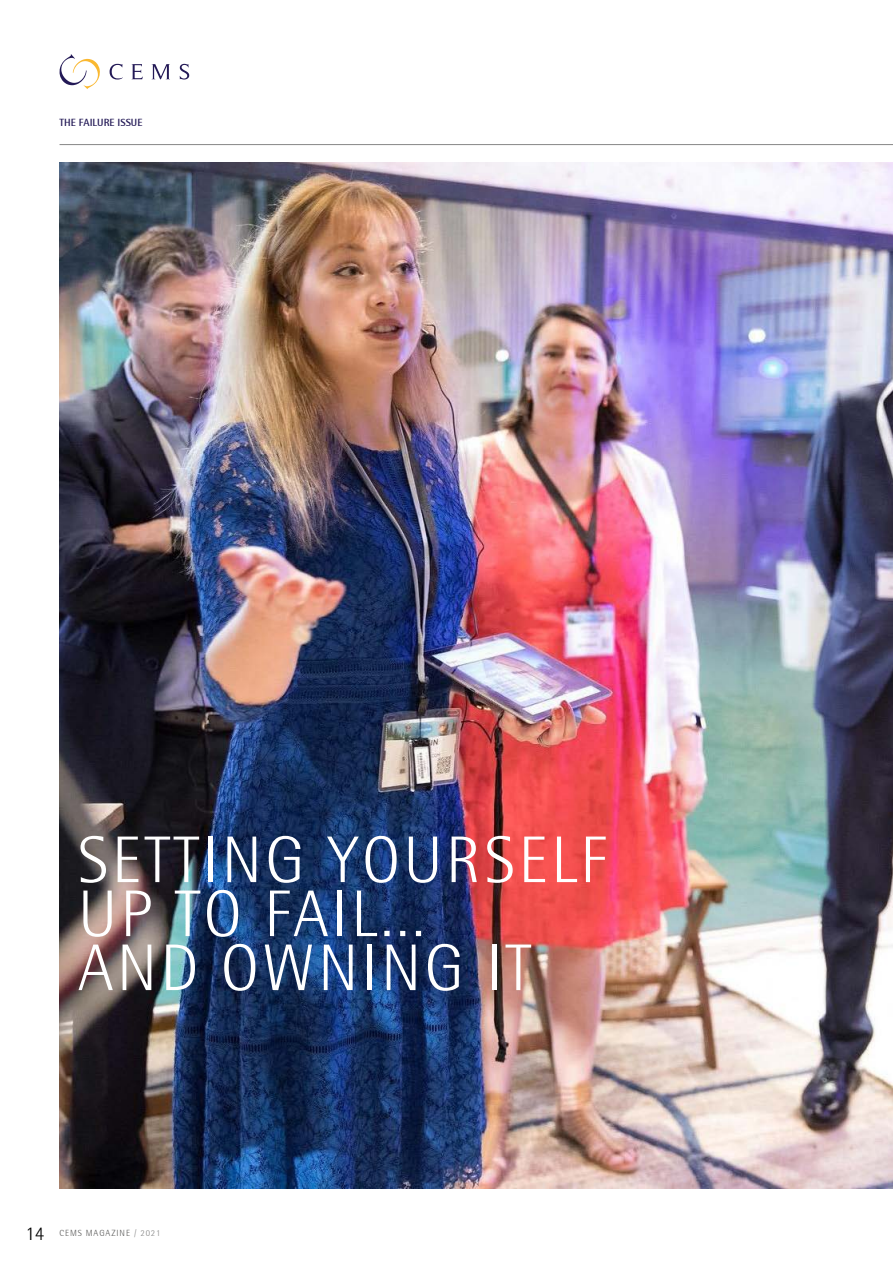
<style>
.page{position:relative;width:893px;height:1263px;background:#fff}
.page>*{position:absolute;margin:0;border:0;box-sizing:border-box;transform-origin:0 0}
.t1{font:300 66px/54px "Rotis Semi Sans";letter-spacing:.05em;color:#fff}
.t2{font:700 10.5px "Rotis Semi Sans";color:#231956}
.t3{font:300 9px "Rotis Semi Sans";letter-spacing:.1em;color:#575756}
.s1{font-size:19.5px;color:#000}
.s2{color:#878787}
</style>
<div class="page">
<svg style="left:59px;top:54px;width:41px;height:35px"></svg>
<svg style="left:110px;top:64px;width:13px;height:16px"></svg>
<svg style="left:132px;top:64px;width:11px;height:15px"></svg>
<svg style="left:152px;top:64px;width:18px;height:15px"></svg>
<svg style="left:180px;top:64px;width:9px;height:16px"></svg>
<hr style="left:60px;top:144px;width:833px;height:1px;background:#878787">
<img style="left:60px;top:162px;width:833px;height:1026px">
<p class="t2" style="left:60px;top:116px;width:84px">THE FAILURE ISSUE</p>
<p class="t1" style="left:78px;top:833px;width:529px">SETTING YOURSELF<br>UP TO FAIL…<br>AND OWNING IT</p>
<p class="t3" style="left:26px;top:1228px;width:137px"><span class="s1">14</span> CEMS MAGAZINE <span class="s2">/ 2021</span></p>
</div>
